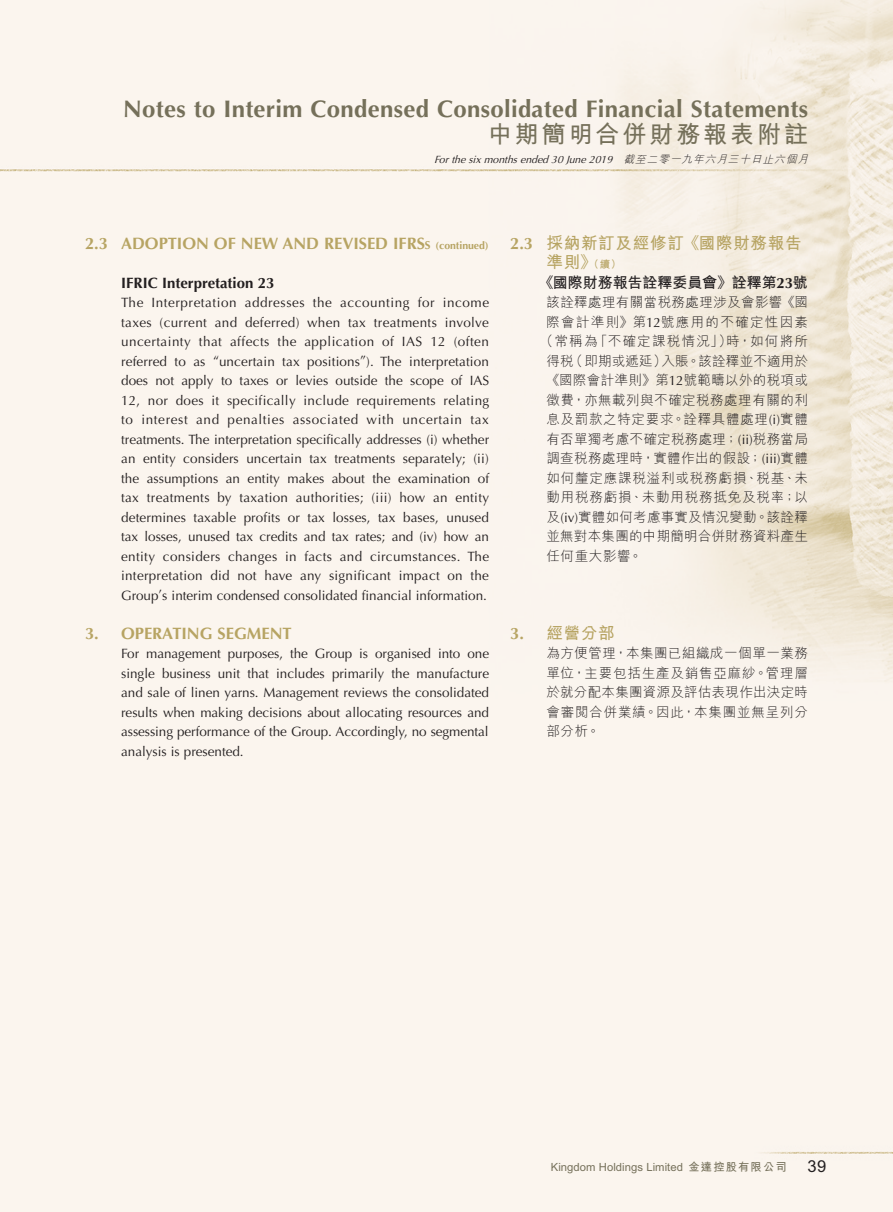
<style>
.page{position:relative;width:893px;height:1212px;background:#fff}
.page>*{position:absolute;margin:0;border:0;box-sizing:border-box;transform-origin:0 0}
.t1{font:700 24px "Optima LT Std";letter-spacing:.015em;color:#75705a}
.t2{font:700 24px "M Hei HK";letter-spacing:.12em;color:#75705a}
.Heading_1{font:700 16.5px "Optima LT Std";color:#b7a463}
.C_Heading_1{font:700 16.5px/19.5px "M Hei HK";letter-spacing:.05em;color:#b7a463}
.t3{font:700 16.5px "M Hei HK";color:#231f20}
.Heading_2{font:700 15px "Optima LT Std";color:#231f20}
.C_Heading_2{font:700 15px "M Hei HK";letter-spacing:-.005em;color:#231f20}
.Body_Text{font:13.5px/19.5px "Optima LT Std";color:#231f20;text-align:justify}
.C_Body_Text{font:300 13.5px/19.5px "M Hei HK";letter-spacing:.03em;color:#231f20;text-align:justify}
.C_Body_Text-2{font:300 13.5px "M Hei HK";letter-spacing:.065em;color:#231f20}
.C_Body_Text-3{font:300 13.5px "M Hei HK";letter-spacing:.05em;color:#231f20}
.C_Body_Text-4{font:300 13.5px "M Hei HK";letter-spacing:.095em;color:#231f20}
.C_Body_Text-5{font:300 13.5px "M Hei HK";letter-spacing:.1em;color:#231f20}
.t4{font:700 11.25px "M Hei HK";letter-spacing:.005em;color:#75705a}
.t5{font:italic 10.5px "Optima LT Std";color:#231f20}
.s1{font-family:"M Hei HK";font-weight:300}
.s2{font-size:11.55px}
.s3{font-size:10.5px}
.s4{font-family:"Optima LT Std"}
.s5{font-family:"Optima LT Std";font-weight:400}
</style>
<div class="page">
<h1 class="t1" style="left:123px;top:95px;width:687px">Notes to Interim Condensed Consolidated Financial Statements</h1>
<h1 class="t2" style="left:488px;top:117px;width:321px">中期簡明合併財務報表附註</h1>
<p class="t5" style="left:434px;top:153px;width:378px">Forthesixmonthsended30June2019 <span class="s1">截至二零一九年六月三十日止六個月</span></p>
<p class="Heading_1" style="left:85px;top:233px;width:405px">2.3 ADOPTION OF NEW AND REVISED IFRS<span class="s2">S</span> <span class="s3">(continued)</span></p>
<p class="Heading_2" style="left:121px;top:274px;width:155px">IFRIC Interpretation 23</p>
<p class="Body_Text" style="left:121px;top:293px;width:370px">The Interpretation addresses the accounting for income taxes (current and deferred) when tax treatments involve uncertainty that affects the application of IAS 12 (often referred to as “uncertain tax positions”). The interpretation does not apply to taxes or levies outside the scope of IAS 12, nor does it specifically include requirements relating to interest and penalties associated with uncertain tax treatments. The interpretation specifically addresses (i) whether an entity considers uncertain tax treatments separately; (ii) the assumptions an entity makes about the examination of tax treatments by taxation authorities; (iii) how an entity determines taxable profits or tax losses, tax bases, unused tax losses, unused tax credits and tax rates; and (iv) how an entity considers changes in facts and circumstances. The interpretation did not have any significant impact on the Group’s interim condensed consolidated financial information.</p>
<p class="Heading_1" style="left:85px;top:623px;width:208px">3. OPERATING SEGMENT</p>
<p class="Body_Text" style="left:121px;top:644px;width:369px">For management purposes, the Group is organised into one single business unit that includes primarily the manufacture and sale of linen yarns. Management reviews the consolidated results when making decisions about allocating resources and assessing performance of the Group. Accordingly, no segmental analysis is presented.</p>
<p class="C_Heading_1" style="left:546px;top:231px;width:257px;text-indent:-36px"><span class="s4">2.3</span> 採納新訂及經修訂《國際財務報告準則》<span class="s3">（續）</span></p>
<p class="C_Heading_2" style="left:539px;top:271px;width:270px">《國際財務報告詮釋委員會》詮釋第<span class="s4">23</span>號</p>
<p class="C_Body_Text" style="left:546px;top:292px;width:263px">該詮釋處理有關當稅務處理涉及會影響《國</p>
<p class="C_Body_Text-5" style="left:546px;top:315px;width:263px">際會計準則》第<span class="s5">12</span>號應用的不確定性因素</p>
<p class="C_Body_Text-4" style="left:540px;top:334px;width:270px">（常稱為「不確定課稅情況」）時，如何將所</p>
<p class="C_Body_Text" style="left:546px;top:351px;width:263px">得稅（即期或遞延）入賬。該詮釋並不適用於</p>
<p class="C_Body_Text" style="left:546px;top:370px;width:263px">《國際會計準則》第<span class="s5">12</span>號範疇以外的稅項或</p>
<p class="C_Body_Text" style="left:546px;top:390px;width:263px">徵費，亦無載列與不確定稅務處理有關的利</p>
<p class="C_Body_Text-3" style="left:546px;top:412px;width:263px">息及罰款之特定要求。詮釋具體處理<span class="s5">(i)</span>實體</p>
<p class="C_Body_Text" style="left:546px;top:429px;width:263px">有否單獨考慮不確定稅務處理；<span class="s5">(ii)</span>稅務當局</p>
<p class="C_Body_Text" style="left:546px;top:448px;width:263px">調查稅務處理時，實體作出的假設；<span class="s5">(iii)</span>實體</p>
<p class="C_Body_Text-2" style="left:546px;top:471px;width:263px">如何釐定應課稅溢利或稅務虧損、稅基、未</p>
<p class="C_Body_Text-2" style="left:546px;top:490px;width:263px">動用稅務虧損、未動用稅務抵免及稅率；以</p>
<p class="C_Body_Text" style="left:546px;top:507px;width:263px">及<span class="s5">(iv)</span>實體如何考慮事實及情況變動。該詮釋</p>
<p class="C_Body_Text" style="left:546px;top:526px;width:263px">並無對本集團的中期簡明合併財務資料產生</p>
<p class="C_Body_Text" style="left:546px;top:546px;width:98px">任何重大影響。</p>
<p class="C_Heading_1" style="left:510px;top:621px;width:106px"><span class="s4">3.</span> 經營分部</p>
<p class="C_Body_Text" style="left:546px;top:643px;width:263px">為方便管理，本集團已組織成一個單一業務單位，主要包括生產及銷售亞麻紗。管理層於就分配本集團資源及評估表現作出決定時會審閱合併業績。因此，本集團並無呈列分部分析。</p>
<p class="t4" style="left:551px;top:1158px;width:237px">Kingdom Holdings Limited 金達控股有限公司</p>
<p class="t3" style="left:807px;top:1153px;width:20px">39</p>
</div>
